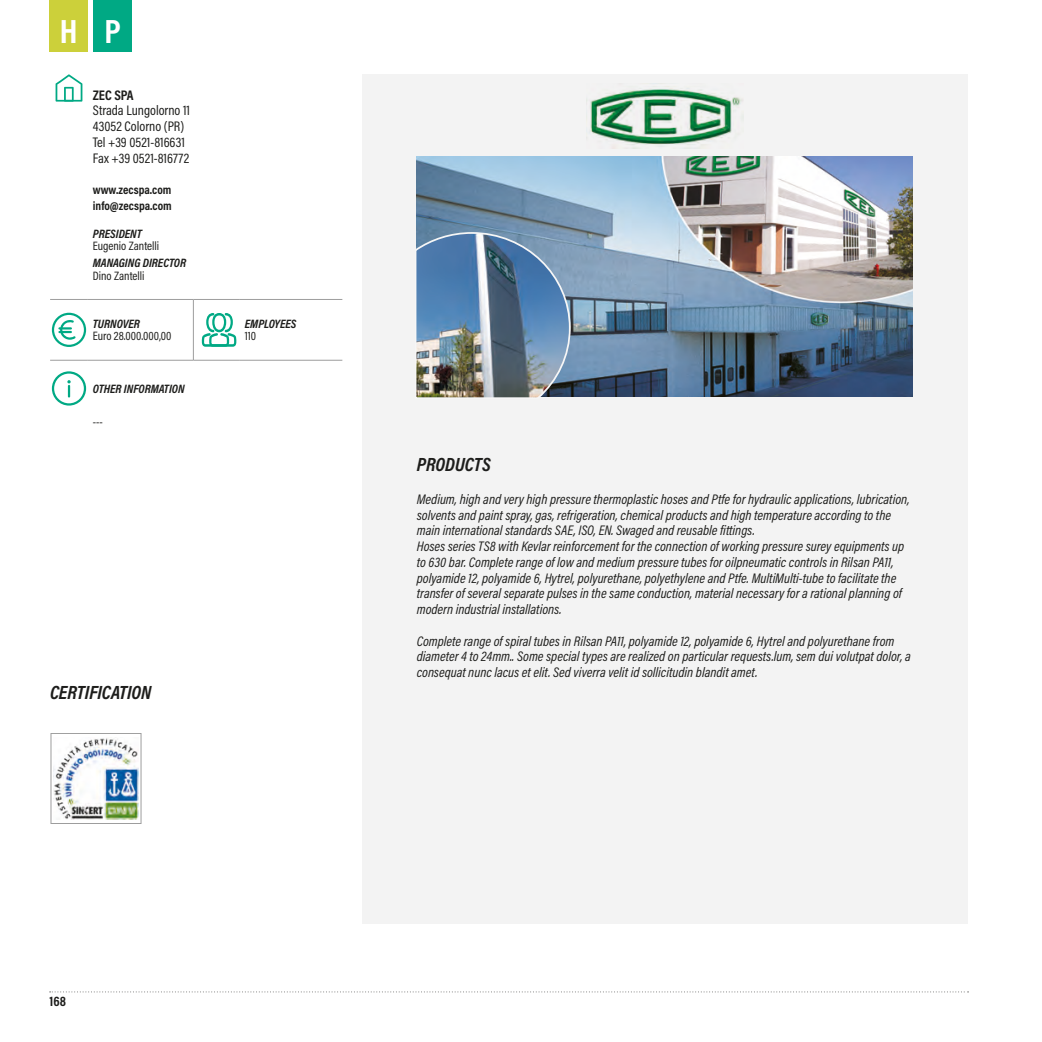
<style>
.page{position:relative;width:1042px;height:1042px;background:#fff}
.page>*{position:absolute;margin:0;border:0;box-sizing:border-box;transform-origin:0 0}
.t1{font:700 33.77px "Acumin Pro Cond";color:#fff}
.PRODOTTO{font:italic 700 19.25px "Acumin Pro Cond";color:#1d1d1b}
.INDIRIZZO{font:italic 14px/15.8px "Acumin Pro Cond";color:#1d1d1b}
.INDIRIZZO-2{font:14px "Acumin Pro Cond";color:#1d1d1b}
.INDIRIZZO-3{font:700 14px "Acumin Pro Cond";color:#1d1d1b}
.DATI_TIT{font:italic 700 12.25px "Acumin Pro Cond";color:#1d1d1b}
.DATI_TIT-2{font:12.25px "Acumin Pro Cond";color:#1d1d1b}
.TITOLETTI_INFO_-ITA{font:700 12.25px "Acumin Pro Cond";color:#1d1d1b}
.INFO{font:12.25px "Acumin Pro Cond";color:#1d1d1b}
</style>
<div class="page">
<svg style="left:50px;top:991px;width:918px;height:1px"></svg>
<div style="left:50px;top:0;width:38px;height:52px;background:#ccd03a"></div>
<div style="left:362px;top:74px;width:605px;height:849px;background:#f3f3f3"></div>
<hr style="left:50px;top:299px;width:38px;height:1px;background:#9d9d9d">
<hr style="left:88px;top:299px;width:105px;height:1px;background:#9d9d9d">
<hr style="left:193px;top:300px;width:1px;height:60px;background:#9d9d9d">
<hr style="left:193px;top:299px;width:47px;height:1px;background:#9d9d9d">
<hr style="left:240px;top:299px;width:102px;height:1px;background:#9d9d9d">
<hr style="left:50px;top:360px;width:38px;height:1px;background:#9d9d9d">
<hr style="left:88px;top:360px;width:105px;height:1px;background:#9d9d9d">
<hr style="left:193px;top:360px;width:47px;height:1px;background:#9d9d9d">
<hr style="left:240px;top:360px;width:102px;height:1px;background:#9d9d9d">
<svg style="left:56px;top:74px;width:26px;height:28px"></svg>
<svg style="left:52px;top:313px;width:34px;height:34px"></svg>
<svg style="left:201px;top:313px;width:36px;height:34px"></svg>
<svg style="left:52px;top:371px;width:34px;height:34px"></svg>
<img style="left:417px;top:156px;width:496px;height:241px">
<img style="left:586px;top:83px;width:157px;height:66px">
<img style="left:416px;top:231px;width:155px;height:167px">
<img style="left:53px;top:738px;width:86px;height:81px">
<div style="left:51px;top:733px;width:90px;height:90px;border:1px solid #9d9d9d"></div>
<div style="left:94px;top:0;width:38px;height:52px;background:#00a984"></div>
<h1 class="t1" style="left:60px;top:9px;width:19px">H</h1>
<p class="t1" style="left:105px;top:9px;width:18px">P</p>
<p class="INDIRIZZO-3" style="left:93px;top:86px;width:42px">ZEC SPA</p>
<p class="INDIRIZZO-2" style="left:93px;top:101px;width:99px">Strada Lungolorno 11</p>
<p class="INDIRIZZO-2" style="left:93px;top:117px;width:93px">43052 Colorno (PR)</p>
<p class="INDIRIZZO-2" style="left:93px;top:133px;width:94px">Tel +39 0521-816631</p>
<p class="INDIRIZZO-2" style="left:93px;top:149px;width:98px">Fax +39 0521-816772</p>
<p class="TITOLETTI_INFO_-ITA" style="left:93px;top:182px;width:80px">www.zecspa.com</p>
<p class="TITOLETTI_INFO_-ITA" style="left:93px;top:198px;width:80px">info@zecspa.com</p>
<p class="DATI_TIT" style="left:93px;top:226px;width:51px">PRESIDENT</p>
<p class="DATI_TIT-2" style="left:93px;top:238px;width:68px">Eugenio Zantelli</p>
<p class="DATI_TIT" style="left:93px;top:255px;width:95px">MANAGING DIRECTOR</p>
<p class="DATI_TIT-2" style="left:93px;top:267px;width:53px">Dino Zantelli</p>
<p class="DATI_TIT" style="left:93px;top:316px;width:49px">TURNOVER</p>
<p class="DATI_TIT-2" style="left:93px;top:328px;width:80px">Euro 28.000.000,00</p>
<p class="DATI_TIT" style="left:93px;top:380px;width:93px">OTHER INFORMATION</p>
<p class="INFO" style="left:93px;top:413px;width:12px">---</p>
<p class="DATI_TIT" style="left:245px;top:316px;width:53px">EMPLOYEES</p>
<p class="DATI_TIT-2" style="left:245px;top:328px;width:13px">110</p>
<p class="PRODOTTO" style="left:50px;top:679px;width:103px">CERTIFICATION</p>
<p class="INDIRIZZO-3" style="left:50px;top:991px;width:18px">168</p>
<p class="PRODOTTO" style="left:417px;top:451px;width:75px">PRODUCTS</p>
<p class="INDIRIZZO" style="left:417px;top:491px;width:494px">Medium, high and very high pressure thermoplastic hoses and Ptfe for hydraulic applications, lubrication, solvents and paint spray, gas, refrigeration, chemical products and high temperature according to the main international standards SAE, ISO, EN. Swaged and reusable fittings.</p>
<p class="INDIRIZZO" style="left:417px;top:538px;width:489px">Hoses series TS8 with Kevlar reinforcement for the connection of working pressure surey equipments up to 630 bar. Complete range of low and medium pressure tubes for oilpneumatic controls in Rilsan PA11, polyamide 12, polyamide 6, Hytrel, polyurethane, polyethylene and Ptfe. MultiMulti-tube to facilitate the transfer of several separate pulses in the same conduction, material necessary for a rational planning of modern industrial installations.</p>
<p class="INDIRIZZO" style="left:417px;top:633px;width:496px">Complete range of spiral tubes in Rilsan PA11, polyamide 12, polyamide 6, Hytrel and polyurethane from diameter 4 to 24mm.. Some special types are realized on particular requests.lum, sem dui volutpat dolor, a consequat nunc lacus et elit. Sed viverra velit id sollicitudin blandit amet.</p>
</div>
